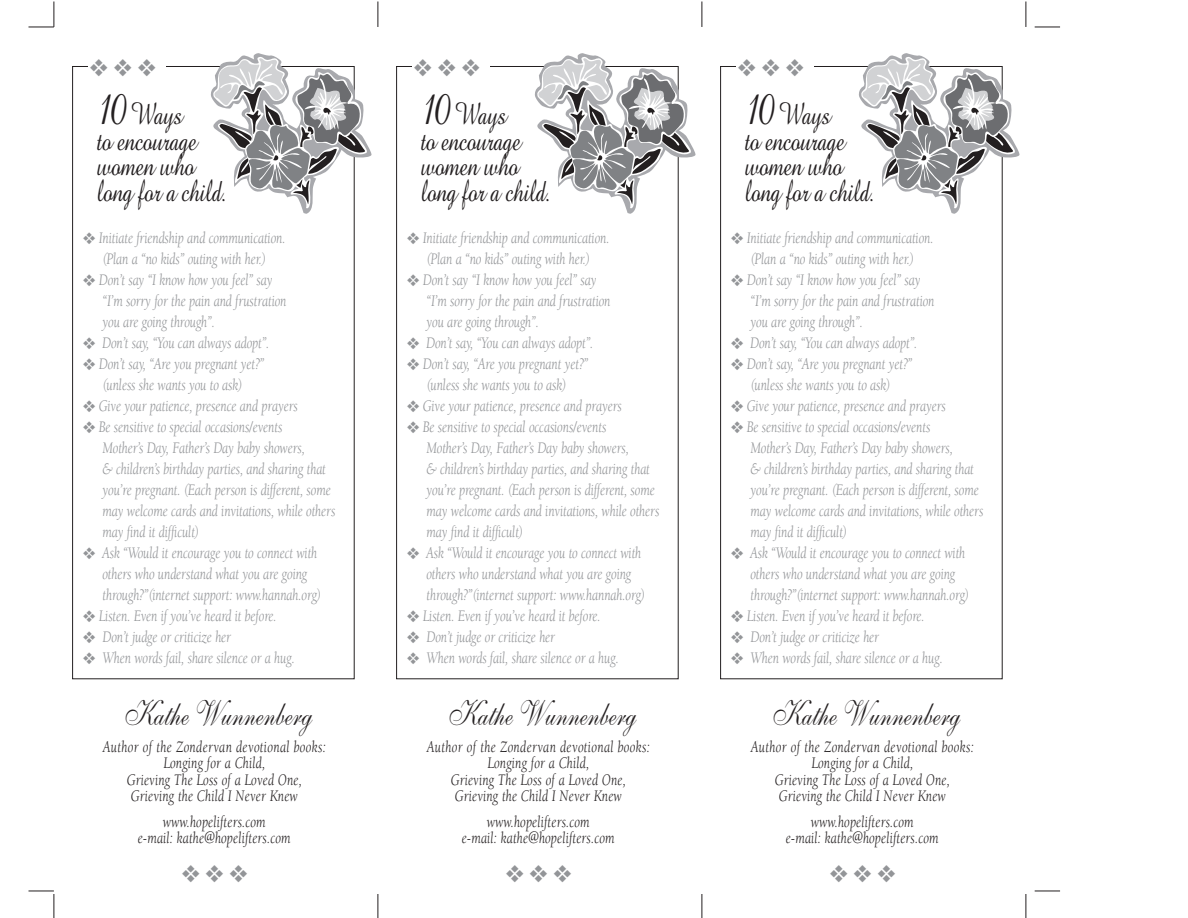
<style>
.page{position:relative;width:1188px;height:918px;background:#fff}
.page>*{position:absolute;margin:0;border:0;box-sizing:border-box;transform-origin:0 0}
.t1{font:36px "Shelley Allegro Script";letter-spacing:.005em;color:#231f20;scale:.75 1}
.t2{font:31.5px/25.5px "Amazone BT";letter-spacing:-.02em;color:#231f20;scale:.75 1}
.t3{font:24px "Zapf Dingbats ITC";color:#939598}
.t4{font:italic 16.5px/21px "Berkeley";letter-spacing:-.01em;color:#939598;scale:.8 1}
.t5{font:italic 16.5px/16.5px "Berkeley";letter-spacing:.01em;color:#231f20;text-align:center;scale:.8 1}
.s1{font-size:51px}
</style>
<div class="page">
<svg style="left:378px;top:2px;width:1px;height:25px"></svg>
<svg style="left:702px;top:2px;width:1px;height:25px"></svg>
<svg style="left:1026px;top:2px;width:1px;height:25px"></svg>
<svg style="left:378px;top:894px;width:1px;height:24px"></svg>
<svg style="left:702px;top:894px;width:1px;height:24px"></svg>
<svg style="left:1026px;top:894px;width:1px;height:24px"></svg>
<svg style="left:28px;top:2px;width:27px;height:26px"></svg>
<svg style="left:28px;top:891px;width:27px;height:27px"></svg>
<svg style="left:1035px;top:27px;width:25px;height:1px"></svg>
<svg style="left:1035px;top:891px;width:25px;height:1px"></svg>
<svg style="left:209px;top:53px;width:163px;height:167px"></svg>
<svg style="left:533px;top:53px;width:163px;height:167px"></svg>
<svg style="left:857px;top:53px;width:163px;height:167px"></svg>
<h3 class="t3" style="left:90px;top:53px;width:68px">❖❖❖</h3>
<h2 class="t2" style="left:97px;top:105px;width:175px"><span class="s1">10</span>Ways<br>to encourage women who long for a child.</h2>
<p class="t4" style="left:83px;top:228px;width:255px;text-align:center">❖ Initiate friendship and communication. (Plan a “no kids” outing with her.)</p>
<p class="t4" style="left:103px;top:270px;width:232px;text-indent:-20px">❖ Don’t say “I know how you feel” say “I’m sorry for the pain and frustration you are going through”.</p>
<p class="t4" style="left:83px;top:333px;width:235px">❖ Don’t say, “You can always adopt”.</p>
<p class="t4" style="left:83px;top:354px;width:228px;text-align:center">❖ Don’t say, “Are you pregnant yet?” (unless she wants you to ask)</p>
<p class="t4" style="left:83px;top:396px;width:270px">❖ Give your patience, presence and prayers</p>
<p class="t4" style="left:103px;top:417px;width:293px;text-indent:-20px">❖ Be sensitive to special occasions/events<br>Mother’s Day, Father’s Day baby showers,<br>&amp; children’s birthday parties, and sharing that you’re pregnant. (Each person is different, some may welcome cards and invitations, while others may find it difficult)</p>
<p class="t4" style="left:103px;top:543px;width:275px;text-indent:-20px">❖ Ask “Would it encourage you to connect with others who understand what you are going through?”(internet support: www.hannah.org)</p>
<p class="t4" style="left:83px;top:606px;width:244px">❖ Listen. Even if you’ve heard it before.</p>
<p class="t4" style="left:83px;top:627px;width:187px">❖ Don’t judge or criticize her</p>
<p class="t4" style="left:83px;top:648px;width:267px">❖ When words fail, share silence or a hug.</p>
<h1 class="t1" style="left:121px;top:700px;width:251px">Kathe Wunnenberg</h1>
<p class="t5" style="left:103px;top:740px;width:281px">Author of the Zondervan devotional books:<br>Longing for a Child,<br>Grieving The Loss of a Loved One,<br>Grieving the Child I Never Knew</p>
<p class="t5" style="left:138px;top:815px;width:193px">www.hopelifters.com<br>e-mail: kathe@hopelifters.com</p>
<h3 class="t3" style="left:181px;top:860px;width:68px">❖❖❖</h3>
<h3 class="t3" style="left:414px;top:53px;width:68px">❖❖❖</h3>
<h2 class="t2" style="left:421px;top:105px;width:175px"><span class="s1">10</span>Ways<br>to encourage women who long for a child.</h2>
<p class="t4" style="left:407px;top:228px;width:255px;text-align:center">❖ Initiate friendship and communication. (Plan a “no kids” outing with her.)</p>
<p class="t4" style="left:427px;top:270px;width:232px;text-indent:-20px">❖ Don’t say “I know how you feel” say “I’m sorry for the pain and frustration you are going through”.</p>
<p class="t4" style="left:407px;top:333px;width:235px">❖ Don’t say, “You can always adopt”.</p>
<p class="t4" style="left:407px;top:354px;width:228px;text-align:center">❖ Don’t say, “Are you pregnant yet?” (unless she wants you to ask)</p>
<p class="t4" style="left:407px;top:396px;width:270px">❖ Give your patience, presence and prayers</p>
<p class="t4" style="left:427px;top:417px;width:293px;text-indent:-20px">❖ Be sensitive to special occasions/events<br>Mother’s Day, Father’s Day baby showers,<br>&amp; children’s birthday parties, and sharing that you’re pregnant. (Each person is different, some may welcome cards and invitations, while others may find it difficult)</p>
<p class="t4" style="left:427px;top:543px;width:275px;text-indent:-20px">❖ Ask “Would it encourage you to connect with others who understand what you are going through?”(internet support: www.hannah.org)</p>
<p class="t4" style="left:407px;top:606px;width:244px">❖ Listen. Even if you’ve heard it before.</p>
<p class="t4" style="left:407px;top:627px;width:187px">❖ Don’t judge or criticize her</p>
<p class="t4" style="left:407px;top:648px;width:267px">❖ When words fail, share silence or a hug.</p>
<h1 class="t1" style="left:445px;top:700px;width:251px">Kathe Wunnenberg</h1>
<p class="t5" style="left:427px;top:740px;width:281px">Author of the Zondervan devotional books:<br>Longing for a Child,<br>Grieving The Loss of a Loved One,<br>Grieving the Child I Never Knew</p>
<p class="t5" style="left:462px;top:815px;width:193px">www.hopelifters.com<br>e-mail: kathe@hopelifters.com</p>
<h3 class="t3" style="left:505px;top:860px;width:68px">❖❖❖</h3>
<h3 class="t3" style="left:738px;top:53px;width:68px">❖❖❖</h3>
<h2 class="t2" style="left:745px;top:105px;width:175px"><span class="s1">10</span>Ways<br>to encourage women who long for a child.</h2>
<p class="t4" style="left:731px;top:228px;width:255px;text-align:center">❖ Initiate friendship and communication. (Plan a “no kids” outing with her.)</p>
<p class="t4" style="left:751px;top:270px;width:232px;text-indent:-20px">❖ Don’t say “I know how you feel” say “I’m sorry for the pain and frustration you are going through”.</p>
<p class="t4" style="left:731px;top:333px;width:235px">❖ Don’t say, “You can always adopt”.</p>
<p class="t4" style="left:731px;top:354px;width:228px;text-align:center">❖ Don’t say, “Are you pregnant yet?” (unless she wants you to ask)</p>
<p class="t4" style="left:731px;top:396px;width:270px">❖ Give your patience, presence and prayers</p>
<p class="t4" style="left:751px;top:417px;width:293px;text-indent:-20px">❖ Be sensitive to special occasions/events<br>Mother’s Day, Father’s Day baby showers,<br>&amp; children’s birthday parties, and sharing that you’re pregnant. (Each person is different, some may welcome cards and invitations, while others may find it difficult)</p>
<p class="t4" style="left:751px;top:543px;width:275px;text-indent:-20px">❖ Ask “Would it encourage you to connect with others who understand what you are going through?”(internet support: www.hannah.org)</p>
<p class="t4" style="left:731px;top:606px;width:244px">❖ Listen. Even if you’ve heard it before.</p>
<p class="t4" style="left:731px;top:627px;width:187px">❖ Don’t judge or criticize her</p>
<p class="t4" style="left:731px;top:648px;width:267px">❖ When words fail, share silence or a hug.</p>
<h1 class="t1" style="left:769px;top:700px;width:251px">Kathe Wunnenberg</h1>
<p class="t5" style="left:751px;top:740px;width:281px">Author of the Zondervan devotional books:<br>Longing for a Child,<br>Grieving The Loss of a Loved One,<br>Grieving the Child I Never Knew</p>
<p class="t5" style="left:786px;top:815px;width:193px">www.hopelifters.com<br>e-mail: kathe@hopelifters.com</p>
<h3 class="t3" style="left:829px;top:860px;width:68px">❖❖❖</h3>
</div>
